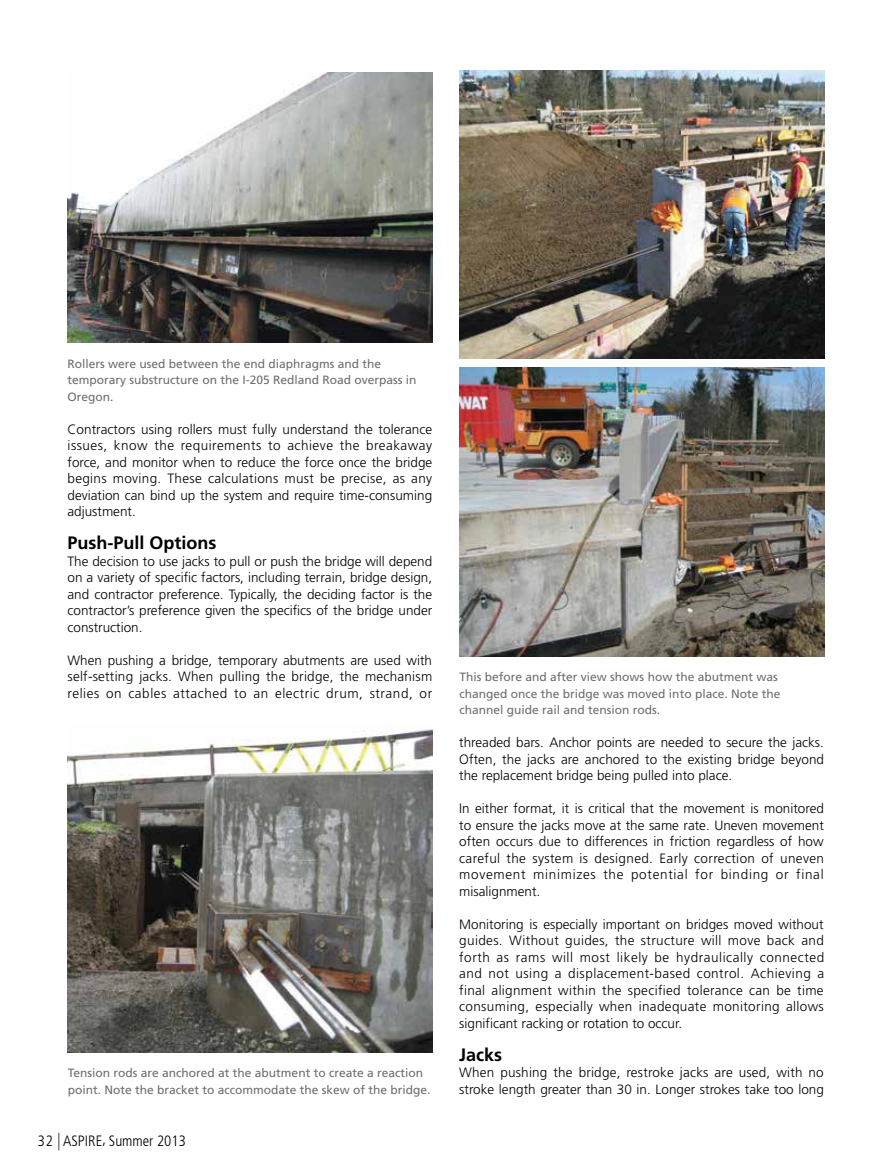
<style>
.page{position:relative;width:878px;height:1175px;background:#fff}
.page>*{position:absolute;margin:0;border:0;box-sizing:border-box;transform-origin:0 0}
.t1{font:700 18px "Frutiger LT Std";color:#000}
.t2{font:300 condensed 15px "Frutiger LT Std";color:#000}
.t3{font:300 13.5px/16.5px "Frutiger LT Std";color:#000;text-align:justify}
.t4{font:12px/16.5px "Frutiger LT Std";color:#6d6e71}
.s1{font-size:17.55px}
</style>
<div class="page">
<img style="left:67px;top:72px;width:365px;height:271px">
<img style="left:68px;top:729px;width:364px;height:323px">
<img style="left:459px;top:70px;width:365px;height:288px">
<img style="left:459px;top:368px;width:365px;height:288px">
<p class="t4" style="left:68px;top:355px;width:350px">Rollers were used between the end diaphragms and the temporary substructure on the I-205 Redland Road overpass in<br>Oregon.</p>
<p class="t3" style="left:68px;top:421px;width:366px">Contractors using rollers must fully understand the tolerance issues, know the requirements to achieve the breakaway force, and monitor when to reduce the force once the bridge begins moving. These calculations must be precise, as any deviation can bind up the system and require time-consuming adjustment.</p>
<h1 class="t1" style="left:68px;top:532px;width:151px">Push-Pull Options</h1>
<p class="t3" style="left:68px;top:553px;width:366px">The decision to use jacks to pull or push the bridge will depend on a variety of specific factors, including terrain, bridge design, and contractor preference. Typically, the deciding factor is the contractor’s preference given the specifics of the bridge under construction.</p>
<p class="t3" style="left:68px;top:652px;width:366px">When pushing a bridge, temporary abutments are used with self-setting jacks. When pulling the bridge, the mechanism relies on cables attached to an electric drum, strand, or</p>
<p class="t4" style="left:68px;top:1065px;width:364px">Tension rods are anchored at the abutment to create a reaction point. Note the bracket to accommodate the skew of the bridge.</p>
<p class="t2" style="left:38px;top:1132px;width:149px">32 <span class="s1">|</span> ASPIRE, Summer 2013</p>
<p class="t4" style="left:459px;top:669px;width:322px">This before and after view shows how the abutment was changed once the bridge was moved into place. Note the channel guide rail and tension rods.</p>
<p class="t3" style="left:459px;top:734px;width:366px">threaded bars. Anchor points are needed to secure the jacks.<br>Often, the jacks are anchored to the existing bridge beyond the replacement bridge being pulled into place.</p>
<p class="t3" style="left:459px;top:800px;width:366px">In either format, it is critical that the movement is monitored to ensure the jacks move at the same rate. Uneven movement often occurs due to differences in friction regardless of how careful the system is designed. Early correction of uneven movement minimizes the potential for binding or final misalignment.</p>
<p class="t3" style="left:459px;top:916px;width:366px">Monitoring is especially important on bridges moved without guides. Without guides, the structure will move back and forth as rams will most likely be hydraulically connected and not using a displacement-based control. Achieving a final alignment within the specified tolerance can be time consuming, especially when inadequate monitoring allows significant racking or rotation to occur.</p>
<h1 class="t1" style="left:459px;top:1044px;width:45px">Jacks</h1>
<p class="t3" style="left:459px;top:1064px;width:366px">When pushing the bridge, restroke jacks are used, with no stroke length greater than 30 in. Longer strokes take too long</p>
</div>
